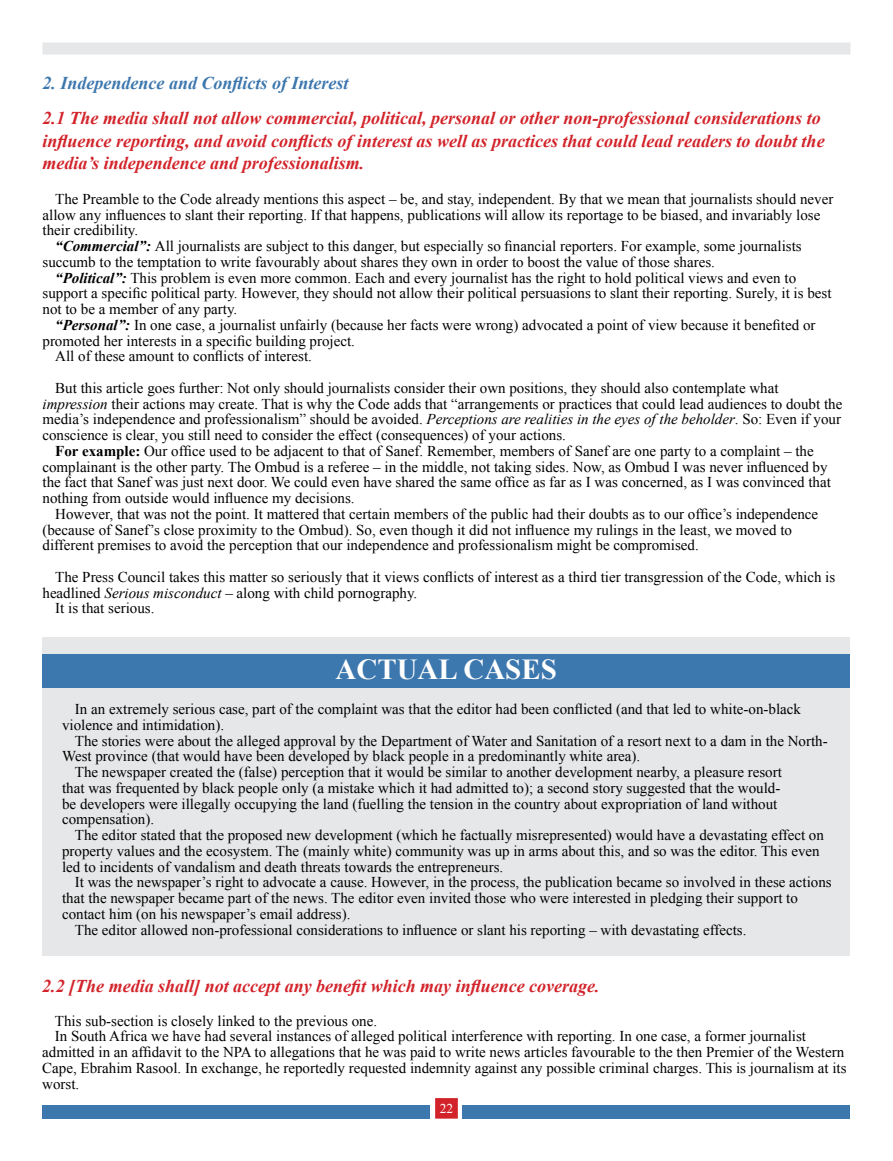
<style>
.page{position:relative;width:893px;height:1161px;background:#fff}
.page>*{position:absolute;margin:0;border:0;box-sizing:border-box;transform-origin:0 0}
.t1{font:700 28.95px "Times New Roman";color:#fff}
.t2{font:italic 700 18px/22.5px "Times New Roman";color:#d2232a}
.t3{font:italic 700 18px "Times New Roman";color:#3c77ae}
.t4{font:15px/15.8px "Times New Roman";color:#000}
.t5{font:13.5px "Times New Roman";color:#fff}
.s1{font-weight:700;font-style:italic}
.s2{font-style:italic}
.s3{font-weight:700}
</style>
<div class="page">
<div style="left:43px;top:1105px;width:807px;height:13px;background:#3c77ae"></div>
<svg style="left:430px;top:1105px;width:32px;height:14px"></svg>
<div style="left:435px;top:1098px;width:23px;height:20px;background:#d2232a;border:1px solid #d2232a"></div>
<div style="left:43px;top:43px;width:807px;height:12px;background:#e6e7e8"></div>
<div style="left:42px;top:637px;width:808px;height:319px;background:#e6e7e8"></div>
<div style="left:42px;top:654px;width:808px;height:34px;background:#3c77ae"></div>
<p class="t3" style="left:43px;top:70px;width:308px">2. Independence and Conflicts of Interest</p>
<p class="t2" style="left:43px;top:107px;width:784px">2.1 The media shall not allow commercial, political, personal or other non-professional considerations to influence reporting, and avoid conflicts of interest as well as practices that could lead readers to doubt the media’s independence and professionalism.</p>
<p class="t4" style="left:55px;top:191px;width:780px">The Preamble to the Code already mentions this aspect – be, and stay, independent. By that we mean that journalists should never</p>
<p class="t4" style="left:43px;top:206px;width:779px">allow any influences to slant their reporting. If that happens, publications will allow its reportage to be biased, and invariably lose</p>
<p class="t4" style="left:43px;top:222px;width:97px">their credibility.</p>
<p class="t4" style="left:55px;top:238px;width:748px"><span class="s1">“Commercial”:</span> All journalists are subject to this danger, but especially so financial reporters. For example, some journalists</p>
<p class="t4" style="left:42px;top:254px;width:674px">succumb to the temptation to write favourably about shares they own in order to boost the value of those shares.</p>
<p class="t4" style="left:55px;top:269px;width:742px"><span class="s1">“Political”:</span> This problem is even more common. Each and every journalist has the right to hold political views and even to</p>
<p class="t4" style="left:42px;top:285px;width:790px">support a specific political party. However, they should not allow their political persuasions to slant their reporting. Surely, it is best</p>
<p class="t4" style="left:42px;top:301px;width:196px">not to be a member of any party.</p>
<p class="t4" style="left:55px;top:317px;width:762px"><span class="s1">“Personal”:</span> In one case, a journalist unfairly (because her facts were wrong) advocated a point of view because it benefited or</p>
<p class="t4" style="left:42px;top:332px;width:314px">promoted her interests in a specific building project.</p>
<p class="t4" style="left:55px;top:348px;width:258px">All of these amount to conflicts of interest.</p>
<p class="t4" style="left:55px;top:380px;width:725px">But this article goes further: Not only should journalists consider their own positions, they should also contemplate what</p>
<p class="t4" style="left:42px;top:395px;width:801px"><span class="s2">impression</span> their actions may create. That is why the Code adds that “arrangements or practices that could lead audiences to doubt the</p>
<p class="t4" style="left:42px;top:411px;width:800px">media’s independence and professionalism” should be avoided. <span class="s2">Perceptions are realities in the eyes of the beholder</span>. So: Even if your</p>
<p class="t4" style="left:42px;top:427px;width:525px">conscience is clear, you still need to consider the effect (consequences) of your actions.</p>
<p class="t4" style="left:55px;top:443px;width:760px"><span class="s3">For example:</span> Our office used to be adjacent to that of Sanef. Remember, members of Sanef are one party to a complaint – the</p>
<p class="t4" style="left:42px;top:458px;width:787px">complainant is the other party. The Ombud is a referee – in the middle, not taking sides. Now, as Ombud I was never influenced by</p>
<p class="t4" style="left:42px;top:474px;width:790px">the fact that Sanef was just next door. We could even have shared the same office as far as I was concerned, as I was convinced that</p>
<p class="t4" style="left:42px;top:490px;width:314px">nothing from outside would influence my decisions.</p>
<p class="t4" style="left:55px;top:506px;width:764px">However, that was not the point. It mattered that certain members of the public had their doubts as to our office’s independence</p>
<p class="t4" style="left:42px;top:521px;width:751px">(because of Sanef’s close proximity to the Ombud). So, even though it did not influence my rulings in the least, we moved to</p>
<p class="t4" style="left:42px;top:537px;width:658px">different premises to avoid the perception that our independence and professionalism might be compromised.</p>
<p class="t4" style="left:55px;top:569px;width:781px">The Press Council takes this matter so seriously that it views conflicts of interest as a third tier transgression of the Code, which is</p>
<p class="t4" style="left:42px;top:584px;width:376px">headlined <span class="s2">Serious misconduct</span> – along with child pornography.</p>
<p class="t4" style="left:55px;top:600px;width:101px">It is that serious.</p>
<h1 class="t1" style="left:336px;top:649px;width:223px">ACTUAL CASES</h1>
<p class="t4" style="left:62px;top:701px;width:740px;text-indent:13px">In an extremely serious case, part of the complaint was that the editor had been conflicted (and that led to white-on-black violence and intimidation).</p>
<p class="t4" style="left:75px;top:732px;width:754px">The stories were about the alleged approval by the Department of Water and Sanitation of a resort next to a dam in the North-</p>
<p class="t4" style="left:62px;top:748px;width:580px">West province (that would have been developed by black people in a predominantly white area).</p>
<p class="t4" style="left:75px;top:764px;width:709px">The newspaper created the (false) perception that it would be similar to another development nearby, a pleasure resort</p>
<p class="t4" style="left:62px;top:780px;width:720px">that was frequented by black people only (a mistake which it had admitted to); a second story suggested that the would-</p>
<p class="t4" style="left:62px;top:795px;width:717px">be developers were illegally occupying the land (fuelling the tension in the country about expropriation of land without</p>
<p class="t4" style="left:62px;top:811px;width:94px">compensation).</p>
<p class="t4" style="left:75px;top:827px;width:751px">The editor stated that the proposed new development (which he factually misrepresented) would have a devastating effect on</p>
<p class="t4" style="left:62px;top:843px;width:759px">property values and the ecosystem. The (mainly white) community was up in arms about this, and so was the editor. This even</p>
<p class="t4" style="left:62px;top:858px;width:443px">led to incidents of vandalism and death threats towards the entrepreneurs.</p>
<p class="t4" style="left:75px;top:874px;width:758px">It was the newspaper’s right to advocate a cause. However, in the process, the publication became so involved in these actions</p>
<p class="t4" style="left:62px;top:890px;width:737px">that the newspaper became part of the news. The editor even invited those who were interested in pledging their support to</p>
<p class="t4" style="left:62px;top:906px;width:290px">contact him (on his newspaper’s email address).</p>
<p class="t4" style="left:75px;top:921px;width:673px">The editor allowed non-professional considerations to influence or slant his reporting – with devastating effects.</p>
<p class="t2" style="left:42px;top:974px;width:559px">2.2 [The media shall] not accept any benefit which may influence coverage.</p>
<p class="t4" style="left:55px;top:1012px;width:324px">This sub-section is closely linked to the previous one.</p>
<p class="t4" style="left:55px;top:1028px;width:753px">In South Africa we have had several instances of alleged political interference with reporting. In one case, a former journalist</p>
<p class="t4" style="left:42px;top:1044px;width:803px">admitted in an affidavit to the NPA to allegations that he was paid to write news articles favourable to the then Premier of the Western</p>
<p class="t4" style="left:42px;top:1060px;width:806px">Cape, Ebrahim Rasool. In exchange, he reportedly requested indemnity against any possible criminal charges. This is journalism at its</p>
<p class="t4" style="left:42px;top:1075px;width:39px">worst.</p>
<p class="t5" style="left:440px;top:1099px;width:15px">22</p>
</div>
